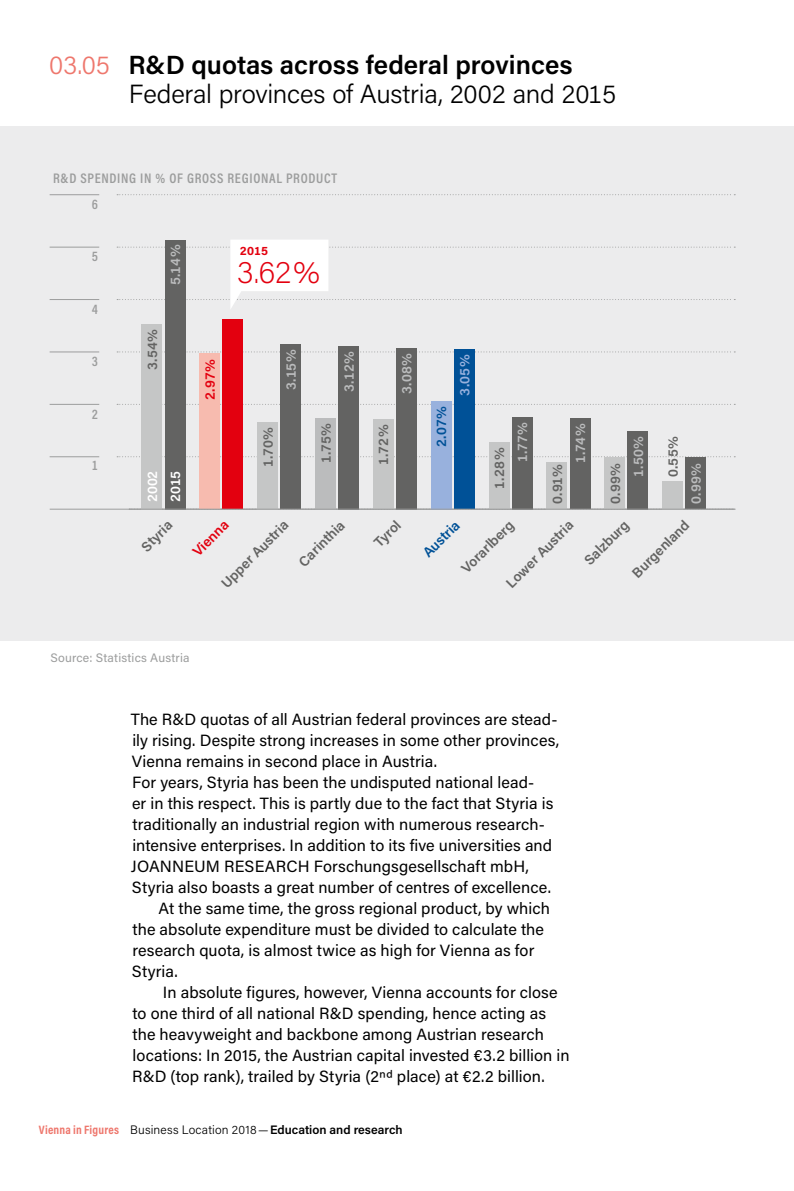
<style>
.page{position:relative;width:794px;height:1191px;background:#fff}
.page>*{position:absolute;margin:0;border:0;box-sizing:border-box;transform-origin:0 0}
.t1{font:200 31.5px "Acumin Pro";color:#e3000f}
.t2{font:300 26.25px/29.8px "Acumin Pro";letter-spacing:-.01em;color:#000}
.t3{font:16.28px/21px "Acumin Pro";letter-spacing:.005em;color:#000}
.t4{font:600 14px "Acumin Pro";letter-spacing:.01em;color:#636362}
.t5{font:600 14px "Acumin Pro Cond";letter-spacing:.05em;color:#9c9d9d}
.t6{font:600 14px "Acumin Pro";letter-spacing:.025em;color:#bbbcbd}
.t7{font:600 14px "Acumin Pro";color:#005197}
.t8{font:600 14px "Acumin Pro";color:#e3000f}
.t9{font:600 14px "Acumin Pro";color:#fff}
.t10{font:600 14px "Acumin Pro";color:#98b1dd}
.t11{font:300 12.25px "Acumin Pro";letter-spacing:.02em;color:#000}
.t12{font:12.25px "Acumin Pro";letter-spacing:.02em;color:#9c9d9d}
.t13{font:700 12.25px "Acumin Pro";color:#e3000f}
.s1{color:#ee776d}
.s2{font-weight:600}
.s3{font-family:"Acumin Pro Cond";font-weight:700;color:#ee776d}
</style>
<div class="page">
<div style="left:0;top:126px;width:794px;height:514px;background:#ececed"></div>
<svg style="left:117px;top:456px;width:618px;height:1px"></svg>
<svg style="left:117px;top:404px;width:618px;height:1px"></svg>
<svg style="left:117px;top:351px;width:618px;height:1px"></svg>
<svg style="left:117px;top:194px;width:618px;height:1px"></svg>
<hr style="left:50px;top:456px;width:49px;height:1px;background:#9c9d9d">
<hr style="left:50px;top:404px;width:49px;height:1px;background:#9c9d9d">
<hr style="left:50px;top:351px;width:49px;height:1px;background:#9c9d9d">
<hr style="left:50px;top:299px;width:49px;height:1px;background:#9c9d9d">
<hr style="left:50px;top:247px;width:49px;height:1px;background:#9c9d9d">
<hr style="left:50px;top:194px;width:49px;height:1px;background:#9c9d9d">
<div style="left:165px;top:240px;width:20px;height:269px;background:#636362"></div>
<div style="left:223px;top:320px;width:20px;height:189px;background:#e3000f"></div>
<div style="left:280px;top:344px;width:21px;height:165px;background:#636362"></div>
<div style="left:338px;top:346px;width:21px;height:163px;background:#636362"></div>
<div style="left:396px;top:348px;width:21px;height:161px;background:#636362"></div>
<div style="left:454px;top:350px;width:20px;height:159px;background:#005197"></div>
<div style="left:512px;top:417px;width:20px;height:92px;background:#636362"></div>
<div style="left:570px;top:418px;width:20px;height:91px;background:#636362"></div>
<div style="left:627px;top:431px;width:21px;height:78px;background:#636362"></div>
<div style="left:685px;top:458px;width:21px;height:51px;background:#636362"></div>
<div style="left:142px;top:324px;width:20px;height:185px;background:#c5c6c6"></div>
<div style="left:199px;top:354px;width:21px;height:155px;background:#f7bbaf"></div>
<div style="left:257px;top:422px;width:21px;height:87px;background:#c5c6c6"></div>
<div style="left:315px;top:418px;width:21px;height:91px;background:#bbbcbd"></div>
<div style="left:373px;top:419px;width:20px;height:90px;background:#c5c6c6"></div>
<div style="left:431px;top:401px;width:20px;height:108px;background:#98b1dd"></div>
<div style="left:489px;top:442px;width:20px;height:67px;background:#c5c6c6"></div>
<div style="left:546px;top:462px;width:21px;height:47px;background:#c5c6c6"></div>
<div style="left:604px;top:458px;width:21px;height:51px;background:#c5c6c6"></div>
<div style="left:662px;top:481px;width:21px;height:28px;background:#c5c6c6"></div>
<svg style="left:117px;top:240px;width:618px;height:70px"></svg>
<hr style="left:50px;top:509px;width:684px;height:1px;background:#9c9d9d">
<h3 class="t2" style="left:129px;top:48px;width:489px;text-indent:-80px"><span class="s1">03.05</span> <span class="s2">R&amp;D quotas across federal provinces<br></span>Federal provinces of Austria, 2002 and 2015</h3>
<p class="t5" style="left:53px;top:169px;width:286px">R&amp;D SPENDING IN % OF GROSS REGIONAL PRODUCT</p>
<p class="t5" style="left:92px;top:195px;width:8px">6</p>
<p class="t5" style="left:92px;top:247px;width:8px">5</p>
<p class="t5" style="left:92px;top:300px;width:8px">4</p>
<p class="t5" style="left:92px;top:352px;width:8px">3</p>
<p class="t5" style="left:92px;top:405px;width:8px">2</p>
<p class="t5" style="left:92px;top:455px;width:8px">1</p>
<p class="t6" style="left:165px;top:285px;width:42px;rotate:-90deg">5.14%</p>
<p class="t4" style="left:142px;top:370px;width:43px;rotate:-90deg">3.54%</p>
<p class="t9" style="left:142px;top:502px;width:33px;rotate:-90deg">2002</p>
<p class="t9" style="left:165px;top:502px;width:33px;rotate:-90deg">2015</p>
<p class="t13" style="left:240px;top:242px;width:30px">2015</p>
<h1 class="t1" style="left:237px;top:250px;width:84px">3.62%</h1>
<p class="t8" style="left:200px;top:400px;width:43px;rotate:-90deg">2.97%</p>
<p class="t4" style="left:258px;top:467px;width:42px;rotate:-90deg">1.70%</p>
<p class="t6" style="left:281px;top:390px;width:42px;rotate:-90deg">3.15%</p>
<p class="t6" style="left:339px;top:392px;width:42px;rotate:-90deg">3.12%</p>
<p class="t6" style="left:397px;top:394px;width:43px;rotate:-90deg">3.08%</p>
<p class="t10" style="left:455px;top:395px;width:43px;rotate:-90deg">3.05%</p>
<p class="t4" style="left:316px;top:463px;width:42px;rotate:-90deg">1.75%</p>
<p class="t4" style="left:373px;top:465px;width:42px;rotate:-90deg">1.72%</p>
<p class="t7" style="left:431px;top:447px;width:43px;rotate:-90deg">2.07%</p>
<p class="t6" style="left:512px;top:462px;width:42px;rotate:-90deg">1.77%</p>
<p class="t6" style="left:570px;top:463px;width:41px;rotate:-90deg">1.74%</p>
<p class="t6" style="left:628px;top:477px;width:43px;rotate:-90deg">1.50%</p>
<p class="t4" style="left:489px;top:489px;width:43px;rotate:-90deg">1.28%</p>
<p class="t4" style="left:663px;top:477px;width:43px;rotate:-90deg">0.55%</p>
<p class="t4" style="left:605px;top:504px;width:43px;rotate:-90deg">0.99%</p>
<p class="t4" style="left:547px;top:504px;width:41px;rotate:-90deg">0.91%</p>
<p class="t6" style="left:686px;top:504px;width:43px;rotate:-90deg">0.99%</p>
<p class="t4" style="left:294px;top:557px;width:60px;rotate:-45deg">Carinthia</p>
<p class="t4" style="left:369px;top:538px;width:33px;rotate:-45deg">Tyrol</p>
<p class="t7" style="left:418px;top:548px;width:47px;rotate:-45deg">Austria</p>
<p class="t4" style="left:457px;top:563px;width:69px;rotate:-45deg">Vorarlberg</p>
<p class="t4" style="left:579px;top:555px;width:58px;rotate:-45deg">Salzburg</p>
<p class="t4" style="left:627px;top:568px;width:76px;rotate:-45deg">Burgenland</p>
<p class="t4" style="left:137px;top:542px;width:39px;rotate:-45deg">Styria</p>
<p class="t8" style="left:188px;top:547px;width:46px;rotate:-45deg">Vienna</p>
<p class="t4" style="left:217px;top:578px;width:90px;rotate:-45deg">Upper Austria</p>
<p class="t4" style="left:501px;top:578px;width:90px;rotate:-45deg">Lower Austria</p>
<p class="t12" style="left:50px;top:649px;width:141px">Source: Statistics Austria</p>
<p class="t3" style="left:131px;top:708px;width:428px">The R&amp;D quotas of all Austrian federal provinces are stead-</p>
<p class="t3" style="left:132px;top:729px;width:428px">ily rising. Despite strong increases in some other provinces,</p>
<p class="t3" style="left:132px;top:750px;width:307px">Vienna remains in second place in Austria.</p>
<p class="t3" style="left:132px;top:771px;width:404px">For years, Styria has been the undisputed national lead-</p>
<p class="t3" style="left:132px;top:792px;width:423px">er in this respect. This is partly due to the fact that Styria is</p>
<p class="t3" style="left:132px;top:813px;width:414px">traditionally an industrial region with numerous research-</p>
<p class="t3" style="left:132px;top:834px;width:421px">intensive enterprises. In addition to its five universities and</p>
<p class="t3" style="left:131px;top:855px;width:399px">JOANNEUM RESEARCH Forschungsgesellschaft mbH,</p>
<p class="t3" style="left:132px;top:876px;width:420px">Styria also boasts a great number of centres of excellence.</p>
<p class="t3" style="left:132px;top:897px;width:419px;text-indent:27px">At the same time, the gross regional product, by which the absolute expenditure must be divided to calculate the research quota, is almost twice as high for Vienna as for Styria.</p>
<p class="t3" style="left:132px;top:981px;width:439px;text-indent:31px">In absolute figures, however, Vienna accounts for close to one third of all national R&amp;D spending, hence acting as the heavyweight and backbone among Austrian research locations: In 2015, the Austrian capital invested €3.2 billion in R&amp;D (top rank), trailed by Styria (2ⁿd place) at €2.2 billion.</p>
<p class="t11" style="left:39px;top:1121px;width:365px"><span class="s3">Vienna in Figures</span> Business Location 2018—<span class="s2">Education and research</span></p>
</div>
